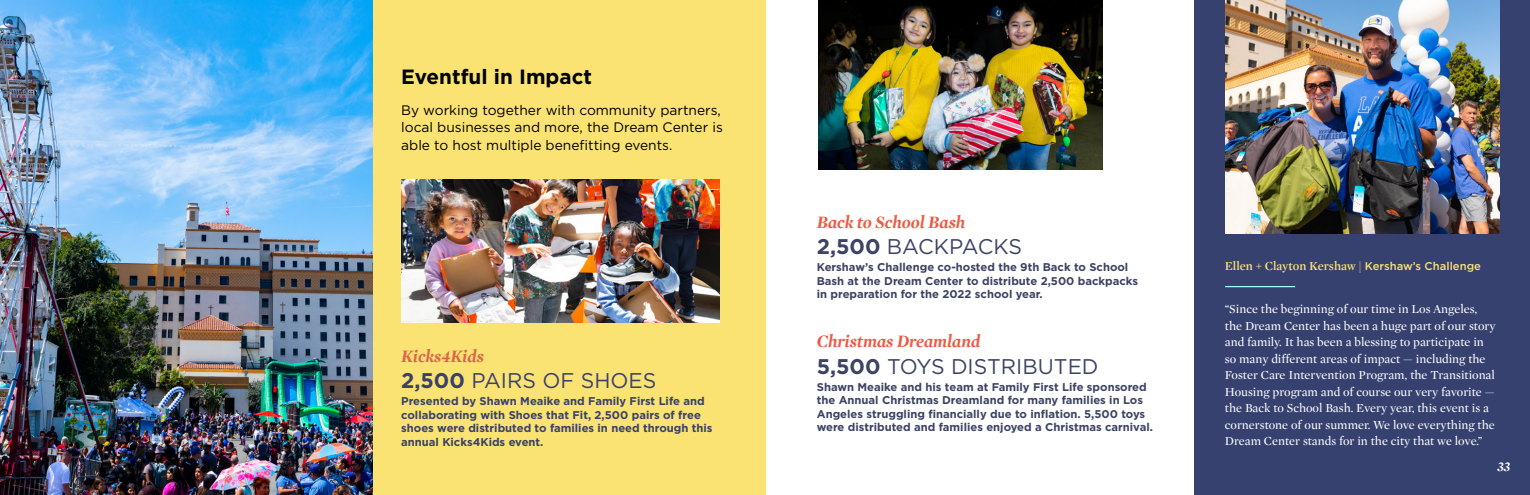
<style>
.page{position:relative;width:1530px;height:495px;background:#fff}
.page>*{position:absolute;margin:0;border:0;box-sizing:border-box;transform-origin:0 0}
.t1{font:21.25px "Gotham";color:#3c4364}
.t2{font:21.25px "Gotham";color:#38416c}
.t3{font:700 20.62px "Gotham";color:#000101}
.t4{font:italic 700 17.62px "Mercury Display";color:#ec5a43}
.t5{font:italic 700 17.62px "Mercury Display";color:#dd634d}
.t6{font:13.75px/17.5px "Gotham";color:#000}
.t7{font:italic 700 13.75px "Mercury Display";color:#fff}
.t8{font:12.5px/16.5px "Mercury Display";color:#fff}
.t9{font:600 12.5px "Mercury Display";color:#fae273}
.t10{font:700 11.25px/13.5px "Gotham";color:#3c4364}
.t11{font:700 11.25px/13.5px "Gotham";color:#38416c}
.s1{font-weight:700}
.s2{font-weight:400}
.s3{font-family:"Gotham";font-weight:500;font-size:11.25px}
</style>
<div class="page">
<div style="left:372px;top:0;width:394px;height:495px;background:#fae273"></div>
<div style="left:1194px;top:0;width:336px;height:495px;background:#36416f"></div>
<img style="left:0;top:0;width:372px;height:495px">
<img style="left:818px;top:0;width:285px;height:170px">
<img style="left:402px;top:179px;width:318px;height:143px">
<img style="left:1225px;top:0;width:275px;height:234px">
<hr style="left:1225px;top:286px;width:70px;height:1px;background:#a0fcf9">
<h2 class="t3" style="left:401px;top:63px;width:192px">Eventful in Impact</h2>
<p class="t6" style="left:401px;top:101px;width:323px">By working together with community partners, local businesses and more, the Dream Center is able to host multiple benefitting events.</p>
<h3 class="t5" style="left:401px;top:346px;width:84px">Kicks4Kids</h3>
<h1 class="t2" style="left:401px;top:367px;width:257px"><span class="s1">2,500</span> PAIRS OF SHOES</h1>
<p class="t11" style="left:401px;top:395px;width:313px">Presented by Shawn Meaike and Family First Life and collaborating with Shoes that Fit, 2,500 pairs of free shoes were distributed to families in need through this annual Kicks4Kids event.</p>
<h3 class="t4" style="left:817px;top:212px;width:150px">Back to School Bash</h3>
<h1 class="t1" style="left:817px;top:233px;width:207px"><span class="s1">2,500</span> BACKPACKS</h1>
<p class="t10" style="left:817px;top:261px;width:323px">Kershaw’s Challenge co-hosted the 9th Back to School<br>Bash at the Dream Center to distribute 2,500 backpacks in preparation for the 2022 school year.</p>
<h3 class="t4" style="left:817px;top:331px;width:165px">Christmas Dreamland</h3>
<h1 class="t1" style="left:817px;top:352px;width:283px"><span class="s1">5,500</span> TOYS DISTRIBUTED</h1>
<p class="t10" style="left:817px;top:380px;width:338px">Shawn Meaike and his team at Family First Life sponsored the Annual Christmas Dreamland for many families in Los Angeles struggling financially due to inflation. 5,500 toys were distributed and families enjoyed a Christmas carnival.</p>
<p class="t9" style="left:1225px;top:259px;width:258px">Ellen + Clayton Kershaw <span class="s2">|</span> <span class="s3">Kershaw’s Challenge</span></p>
<p class="t8" style="left:1225px;top:301px;width:272px">“Since the beginning of our time in Los Angeles, the Dream Center has been a huge part of our story and family. It has been a blessing to participate in so many different areas of impact — including the Foster Care Intervention Program, the Transitional Housing program and of course our very favorite — the Back to School Bash. Every year, this event is a cornerstone of our summer. We love everything the Dream Center stands for in the city that we love.”</p>
<p class="t7" style="left:1497px;top:458px;width:14px">33</p>
</div>
